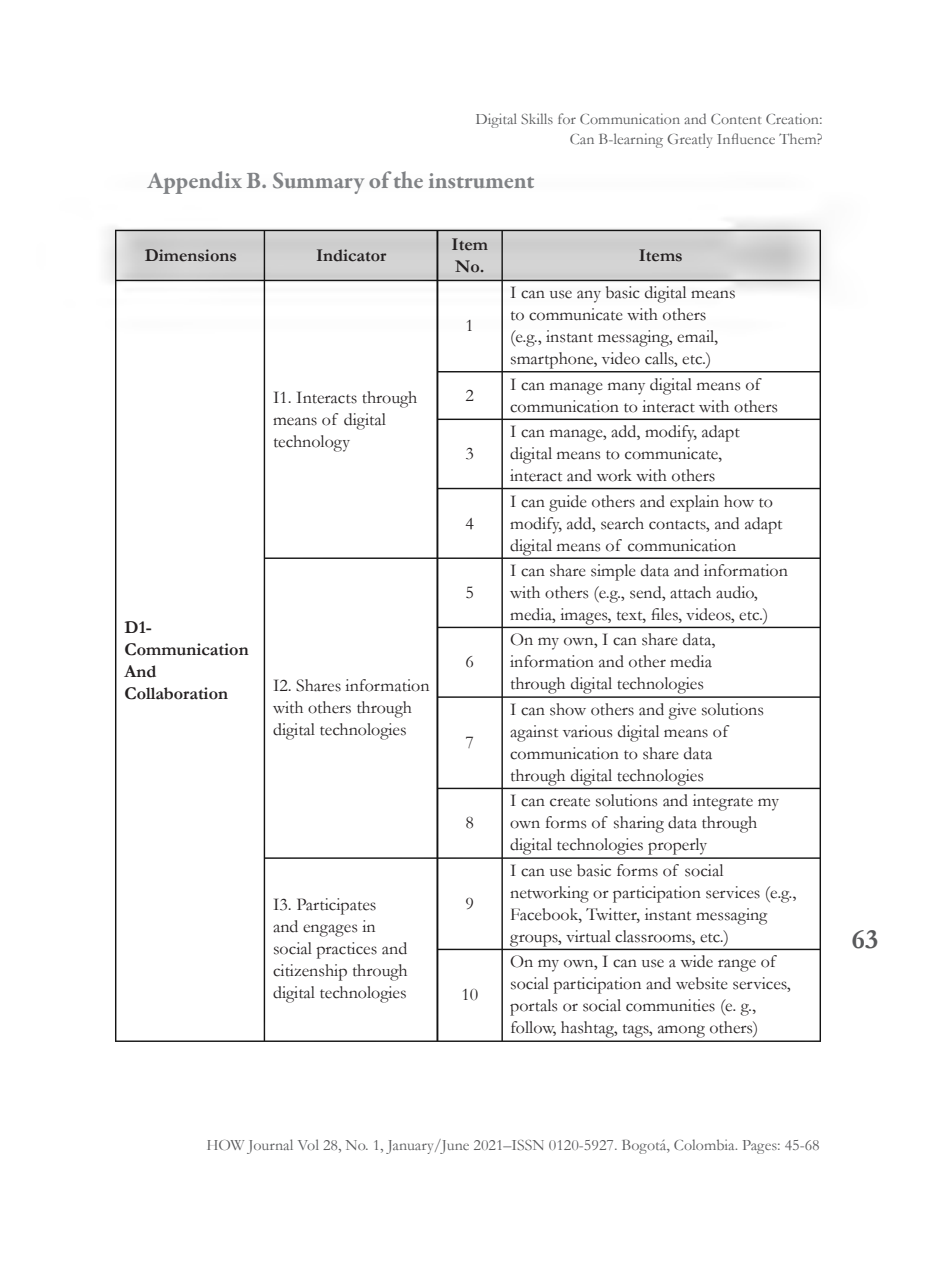
<style>
.page{position:relative;width:936px;height:1276px;background:#fff}
.page>*{position:absolute;margin:0;border:0;box-sizing:border-box;transform-origin:0 0}
.t1{font:700 28px "Garamond";color:#58595b}
.t2{font:700 24px "Garamond Premr Pro";letter-spacing:-.005em;color:#808285}
.t3{font:18px/22px "Garamond";color:#231f20}
.t4{font:700 18px/22px "Garamond";color:#231f20}
.t5{font:16px/20px "Garamond";color:#58595b;text-align:right}
</style>
<div class="page">
<img style="left:105px;top:219px;width:719px;height:823px">
<p class="t5" style="left:475px;top:108px;width:348px">Digital Skills for Communication and Content Creation:<br>Can B-learning Greatly Influence Them?</p>
<h2 class="t2" style="left:147px;top:165px;width:388px">Appendix B. Summary of the instrument</h2>
<p class="t4" style="left:145px;top:244px;width:94px">Dimensions</p>
<p class="t4" style="left:316px;top:244px;width:72px">Indicator</p>
<p class="t4" style="left:451px;top:233px;width:38px">Item<br>No.</p>
<p class="t4" style="left:638px;top:244px;width:45px">Items</p>
<p class="t4" style="left:125px;top:616px;width:125px">D1-<br>Communication<br>And<br>Collaboration</p>
<p class="t3" style="left:273px;top:385px;width:146px">I1. Interacts through means of digital technology</p>
<p class="t3" style="left:273px;top:674px;width:158px">I2. Shares information with others through digital technologies</p>
<p class="t3" style="left:465px;top:314px;width:10px">1</p>
<p class="t3" style="left:510px;top:281px;width:227px">I can use any basic digital means to communicate with others (e.g., instant messaging, email, smartphone, video calls, etc.)</p>
<p class="t3" style="left:465px;top:384px;width:10px">2</p>
<p class="t3" style="left:510px;top:373px;width:269px">I can manage many digital means of communication to interact with others</p>
<p class="t3" style="left:465px;top:442px;width:10px">3</p>
<p class="t3" style="left:510px;top:420px;width:231px">I can manage, add, modify, adapt digital means to communicate, interact and work with others</p>
<p class="t3" style="left:465px;top:511px;width:10px">4</p>
<p class="t3" style="left:465px;top:581px;width:10px">5</p>
<p class="t3" style="left:465px;top:650px;width:10px">6</p>
<p class="t3" style="left:465px;top:730px;width:10px">7</p>
<p class="t3" style="left:465px;top:811px;width:10px">8</p>
<p class="t3" style="left:510px;top:489px;width:274px">I can guide others and explain how to modify, add, search contacts, and adapt digital means of communication</p>
<p class="t3" style="left:510px;top:559px;width:279px">I can share simple data and information with others (e.g., send, attach audio, media, images, text, files, videos, etc.)</p>
<p class="t3" style="left:510px;top:628px;width:207px">On my own, I can share data, information and other media through digital technologies</p>
<p class="t3" style="left:510px;top:697px;width:255px">I can show others and give solutions against various digital means of communication to share data through digital technologies</p>
<p class="t3" style="left:510px;top:789px;width:270px">I can create solutions and integrate my own forms of sharing data through digital technologies properly</p>
<p class="t3" style="left:273px;top:893px;width:136px">I3. Participates<br>and engages in social practices and citizenship through digital technologies</p>
<p class="t3" style="left:465px;top:891px;width:10px">9</p>
<p class="t3" style="left:461px;top:983px;width:18px">10</p>
<p class="t3" style="left:510px;top:858px;width:288px">I can use basic forms of social networking or participation services (e.g., Facebook, Twitter, instant messaging groups, virtual classrooms, etc.)</p>
<p class="t3" style="left:510px;top:950px;width:282px">On my own, I can use a wide range of social participation and website services, portals or social communities (e. g., follow, hashtag, tags, among others)</p>
<h1 class="t1" style="left:851px;top:920px;width:28px">63</h1>
<p class="t5" style="left:206px;top:1135px;width:614px">HOW Journal Vol 28, No. 1, January/June 2021–ISSN 0120-5927. Bogotá, Colombia. Pages: 45-68</p>
</div>
